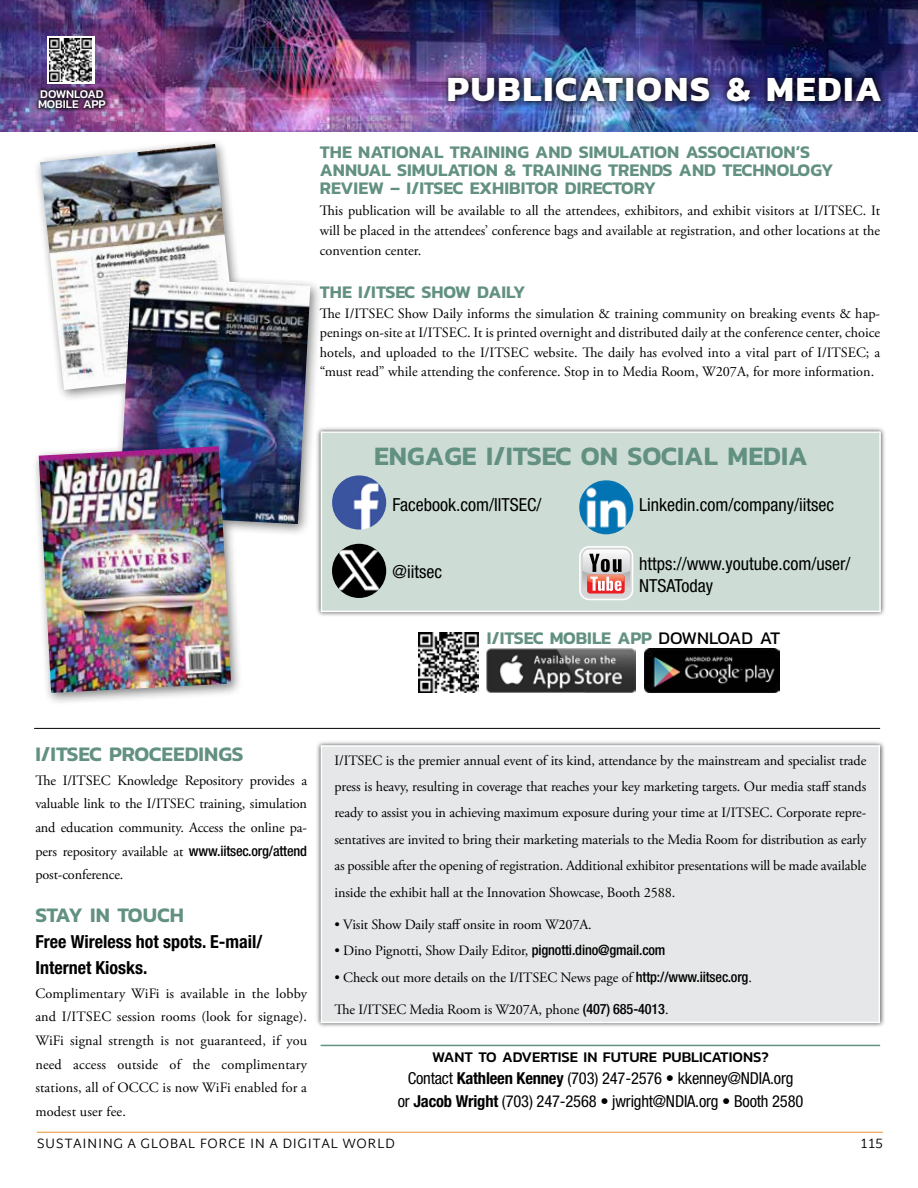
<style>
.page{position:relative;width:918px;height:1188px;background:#fff}
.page>*{position:absolute;margin:0;border:0;box-sizing:border-box;transform-origin:0 0}
.t1{font:700 36px "Kanit";letter-spacing:.05em;color:#fff}
.t2{font:600 27px "Kanit";color:#629081}
.t3{font:600 21px "Kanit";color:#629081}
.t4{font:600 18px/18px "Kanit";color:#629081}
.t5{font:condensed 18px/22.5px "Helvetica Neue LT Std";color:#000}
.t6{font:700 condensed 18px/25.8px "Helvetica Neue LT Std";color:#000}
.t7{font:condensed 16.5px/22.5px "Helvetica Neue LT Std";letter-spacing:-.01em;color:#000;text-align:center}
.t8{font:500 15px "Kanit";color:#000}
.t9{font:14.25px/23.7px "Adobe Garamond Pro";letter-spacing:-.01em;color:#000;text-align:justify}
.t10{font:300 13.5px "Martel Sans";letter-spacing:.04em;color:#000}
.t11{font:500 12px/10.5px "Kanit";color:#fff}
.s1{font-weight:400;color:#000}
.s2{font-family:"Helvetica Neue LT Std";font-weight:500;font-stretch:condensed}
.s3{font-weight:700}
</style>
<div class="page">
<img style="left:0;top:0;width:918px;height:132px">
<hr style="left:37px;top:1132px;width:846px;height:1px;background:#ea8d30">
<div style="left:34px;top:86px;width:76px;height:27px;background:#000;opacity:.75"></div>
<svg style="left:47px;top:36px;width:48px;height:48px"></svg>
<img style="left:50px;top:39px;width:42px;height:42px">
<img style="left:441px;top:70px;width:448px;height:39px">
<div style="left:316px;top:426px;width:570px;height:191px;background:#000;opacity:.75"></div>
<div style="left:321px;top:431px;width:560px;height:181px;background:#cdddd6;border:2px solid #fff"></div>
<div style="left:316px;top:740px;width:569px;height:288px;background:#000;opacity:.75"></div>
<div style="left:321px;top:745px;width:559px;height:278px;background:#e6e7e8;border:2px solid #fff"></div>
<hr style="left:321px;top:1045px;width:559px;height:1px;background:#629081">
<img style="left:332px;top:475px;width:54px;height:55px;border-radius:27px">
<img style="left:579px;top:480px;width:54px;height:54px;border-radius:27px">
<div style="left:579px;top:546px;width:54px;height:54px;background:#f3f3f3;border-radius:10px"></div>
<div style="left:581px;top:548px;width:51px;height:51px;background:#d5d7d8;border-radius:9px"></div>
<svg style="left:582px;top:549px;width:48px;height:48px"></svg>
<div style="left:332px;top:544px;width:54px;height:54px;background:#000;border-radius:50%"></div>
<img style="left:335px;top:548px;width:48px;height:43px">
<img style="left:487px;top:649px;width:149px;height:44px">
<img style="left:644px;top:649px;width:135px;height:44px">
<hr style="left:34px;top:728px;width:846px;height:1px;background:#000">
<img style="left:419px;top:633px;width:59px;height:59px">
<div style="left:32px;top:137px;width:291px;height:568px;background:#000;opacity:.5"></div>
<img style="left:40px;top:144px;width:199px;height:246px">
<img style="left:119px;top:277px;width:191px;height:247px">
<img style="left:39px;top:446px;width:192px;height:247px">
<p class="t11" style="left:38px;top:88px;width:69px">DOWNLOAD<br>MOBILE APP</p>
<h1 class="t1" style="left:447px;top:61px;width:437px">PUBLICATIONS &amp; MEDIA</h1>
<p class="t4" style="left:320px;top:143px;width:515px">THE NATIONAL TRAINING AND SIMULATION ASSOCIATION’S<br>ANNUAL SIMULATION &amp; TRAINING TRENDS AND TECHNOLOGY<br>REVIEW – I/ITSEC EXHIBITOR DIRECTORY</p>
<p class="t9" style="left:320px;top:201px;width:562px;line-height:20.2px">This publication will be available to all the attendees, exhibitors, and exhibit visitors at I/ITSEC. It will be placed in the attendees’ conference bags and available at registration, and other locations at the convention center.</p>
<p class="t4" style="left:320px;top:283px;width:207px">THE I/ITSEC SHOW DAILY</p>
<p class="t9" style="left:320px;top:304px;width:562px;line-height:19.5px">The I/ITSEC Show Daily informs the simulation &amp; training community on breaking events &amp; hap&shy;penings on-site at I/ITSEC. It is printed overnight and distributed daily at the conference center, choice hotels, and uploaded to the I/ITSEC website. The daily has evolved into a vital part of I/ITSEC; a “must read” while attending the conference. Stop in to Media Room, W207A, for more information.</p>
<h2 class="t2" style="left:374px;top:435px;width:435px">ENGAGE I/ITSEC ON SOCIAL MEDIA</h2>
<p class="t5" style="left:393px;top:493px;width:150px">Facebook.com/IITSEC/</p>
<p class="t5" style="left:639px;top:494px;width:197px">Linkedin.com/company/iitsec</p>
<p class="t5" style="left:393px;top:561px;width:51px">@iitsec</p>
<p class="t5" style="left:639px;top:552px;width:213px">https://www.youtube.com/user/<br>NTSAToday</p>
<p class="t4" style="left:487px;top:628px;width:295px">I/ITSEC MOBILE APP <span class="s1">DOWNLOAD AT</span></p>
<h3 class="t3" style="left:35px;top:738px;width:210px">I/ITSEC PROCEEDINGS</h3>
<p class="t9" style="left:35px;top:769px;width:273px">The I/ITSEC Knowledge Repository provides a valuable link to the I/ITSEC training, simulation and education community. Access the online pa&shy;pers repository available at <span class="s2">www.iitsec.org/attend </span>post-conference.</p>
<h3 class="t3" style="left:35px;top:899px;width:150px">STAY IN TOUCH</h3>
<p class="t6" style="left:35px;top:929px;width:229px">Free Wireless hot spots. E-mail/<br>Internet Kiosks.</p>
<p class="t9" style="left:35px;top:982px;width:273px">Complimentary WiFi is available in the lobby and I/ITSEC session rooms (look for signage).<br>WiFi signal strength is not guaranteed, if you need access outside of the complimentary stations, all of OCCC is now WiFi enabled for a modest user fee.</p>
<p class="t9" style="left:335px;top:747px;width:533px;line-height:26.4px">I/ITSEC is the premier annual event of its kind, attendance by the mainstream and specialist trade press is heavy, resulting in coverage that reaches your key marketing targets. Our media staff stands ready to assist you in achieving maximum exposure during your time at I/ITSEC. Corporate repre&shy;sentatives are invited to bring their marketing materials to the Media Room for distribution as early as possible after the opening of registration. Additional exhibitor presentations will be made available inside the exhibit hall at the Innovation Showcase, Booth 2588.</p>
<p class="t9" style="left:335px;top:913px;width:259px">• Visit Show Daily staff onsite in room W207A.</p>
<p class="t9" style="left:335px;top:940px;width:333px">• Dino Pignotti, Show Daily Editor, <span class="s2">pignotti.dino@gmail.com</span></p>
<p class="t9" style="left:335px;top:966px;width:419px">• Check out more details on the I/ITSEC News page of <span class="s2">http://www.iitsec.org</span>.</p>
<p class="t9" style="left:335px;top:998px;width:336px">The I/ITSEC Media Room is W207A, phone <span class="s2">(407) 685-4013</span>.</p>
<p class="t8" style="left:432px;top:1046px;width:338px">WANT TO ADVERTISE IN FUTURE PUBLICATIONS?</p>
<p class="t7" style="left:398px;top:1067px;width:407px">Contact <span class="s3">Kathleen Kenney</span> (703) 247-2576 • kkenney@NDIA.org<br>or <span class="s3">Jacob Wright</span> (703) 247-2568 • jwright@NDIA.org • Booth 2580</p>
<p class="t10" style="left:37px;top:1134px;width:360px">SUSTAINING A GLOBAL FORCE IN A DIGITAL WORLD</p>
<p class="t10" style="left:861px;top:1134px;width:24px">115</p>
</div>
